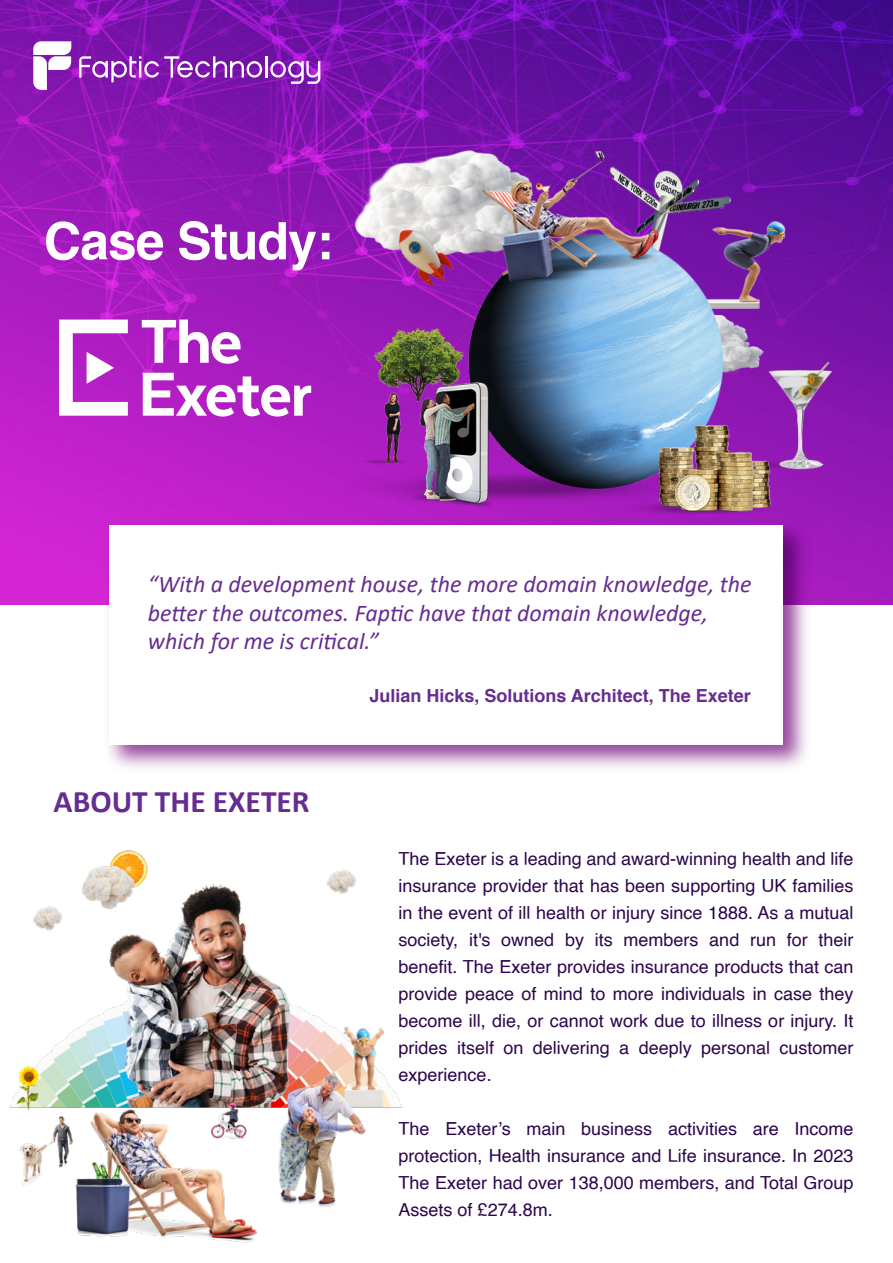
<style>
.page{position:relative;width:893px;height:1263px;background:#fff}
.page>*{position:absolute;margin:0;border:0;box-sizing:border-box;transform-origin:0 0}
.t1{font:700 51.75px "Helvetica";letter-spacing:-.02em;color:#fff}
.t2{font:700 31.5px "Calibri";color:#662d91}
.t3{font:italic 24px/28.8px "Calibri";color:#662d91}
.t4{font:18px/27px "Helvetica";color:#2c064c;text-align:justify}
.t5{font:700 18px "Helvetica";color:#662d91}
</style>
<div class="page">
<img style="left:0;top:0;width:893px;height:605px">
<hr style="left:265px;top:56px;width:2px;height:22px;background:#fff">
<svg style="left:270px;top:61px;width:50px;height:23px"></svg>
<svg style="left:79px;top:56px;width:183px;height:26px;background:#9c4bc0"></svg>
<svg style="left:33px;top:41px;width:38px;height:49px"></svg>
<svg style="left:142px;top:320px;width:99px;height:44px"></svg>
<svg style="left:143px;top:373px;width:168px;height:44px"></svg>
<svg style="left:59px;top:320px;width:69px;height:96px"></svg>
<img style="left:98px;top:513px;width:720px;height:255px">
<div style="left:110px;top:526px;width:673px;height:219px;background:#fff"></div>
<img style="left:344px;top:120px;width:494px;height:424px">
<img style="left:9px;top:850px;width:393px;height:393px">
<h1 class="t1" style="left:44px;top:199px;width:291px">Case Study:</h1>
<h3 class="t3" style="left:148px;top:568px;width:605px">“With a development house, the more domain knowledge, the better the outcomes. Faptic have that domain knowledge, which for me is critical.”</h3>
<p class="t5" style="left:369px;top:681px;width:383px">Julian Hicks, Solutions Architect, The Exeter</p>
<h2 class="t2" style="left:54px;top:779px;width:258px">ABOUT THE EXETER</h2>
<p class="t4" style="left:399px;top:846px;width:456px">The Exeter is a leading and award-winning health and life insurance provider that has been supporting UK families in the event of ill health or injury since 1888. As a mutual society, it's owned by its members and run for their benefit. The Exeter provides insurance products that can provide peace of mind to more individuals in case they become ill, die, or cannot work due to illness or injury. It prides itself on delivering a deeply personal customer experience.</p>
<p class="t4" style="left:399px;top:1116px;width:456px">The Exeter’s main business activities are Income protection, Health insurance and Life insurance. In 2023<br>The Exeter had over 138,000 members, and Total Group Assets of £274.8m.</p>
</div>
